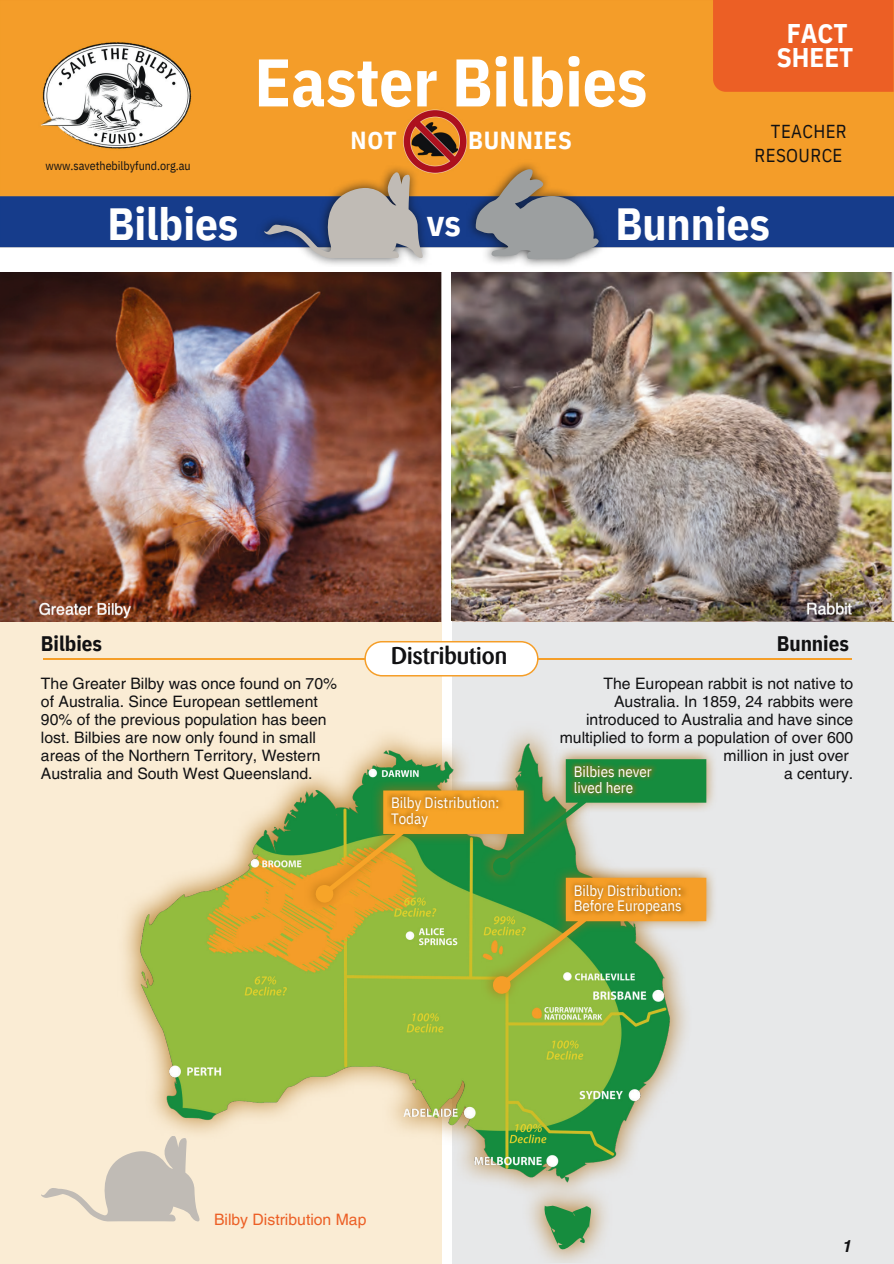
<style>
.page{position:relative;width:894px;height:1264px;background:#fff}
.page>*{position:absolute;margin:0;border:0;box-sizing:border-box;transform-origin:0 0}
.t1{font:700 67.2px "IBM Plex Sans Cond";color:#fff}
.t2{font:700 45px "IBM Plex Sans Cond";color:#fff}
.t3{font:700 36px "IBM Plex Sans Cond";color:#fff}
.t4{font:700 27px/23.7px "IBM Plex Sans Cond";color:#fff;text-align:center}
.t5{font:700 24.6px "IBM Plex Sans Cond";letter-spacing:.025em;color:#fff}
.t6{font:500 24px "Barmeno";color:#111113}
.t7{font:700 21px "IBM Plex Sans Cond";color:#111113}
.t8{font:18.75px/23.7px "IBM Plex Sans Cond";letter-spacing:.02em;color:#111113;text-align:right}
.t9{font:italic 700 16.5px "Helvetica LT Pro";color:#111113}
.t10{font:15.75px/18px "Helvetica LT Pro";color:#111113}
.t11{font:15.75px "Helvetica LT Pro";color:#ec5f25}
.t12{font:15px/15.8px "IBM Plex Sans Cond";color:#fff}
.t13{font:12px "IBM Plex Sans Cond";color:#111113}
</style>
<div class="page">
<div style="left:0;top:285px;width:441px;height:978px;background:#faecd4"></div>
<div style="left:452px;top:285px;width:441px;height:978px;background:#e7e8e9"></div>
<img style="left:0;top:272px;width:441px;height:349px">
<img style="left:0;top:0;width:893px;height:248px">
<img style="left:255px;top:162px;width:177px;height:103px">
<svg style="left:264px;top:172px;width:158px;height:86px;background:#9f9389"></svg>
<img style="left:466px;top:159px;width:140px;height:107px">
<svg style="left:475px;top:169px;width:123px;height:90px;background:#a19280"></svg>
<hr style="left:43px;top:658px;width:808px;height:1px;background:#f59e28">
<svg style="left:364px;top:641px;width:174px;height:35px;background:#fdf6ec"></svg>
<div style="left:712px;top:0;width:181px;height:92px;background:#ec5f25"></div>
<svg style="left:544px;top:1205px;width:47px;height:44px;background:#579d61"></svg>
<img style="left:129px;top:736px;width:548px;height:453px">
<img style="left:482px;top:885px;width:232px;height:119px">
<img style="left:482px;top:746px;width:232px;height:139px">
<img style="left:304px;top:777px;width:11px;height:135px">
<svg style="left:315px;top:759px;width:391px;height:234px;background:#91ad5b"></svg>
<img style="left:387px;top:790px;width:118px;height:42px">
<svg style="left:41px;top:1135px;width:158px;height:86px"></svg>
<img style="left:452px;top:273px;width:441px;height:347px">
<p class="t13" style="left:45px;top:157px;width:147px">www.savethebilbyfund.org.au</p>
<h1 class="t1" style="left:254px;top:29px;width:394px">Easter Bilbies</h1>
<h3 class="t5" style="left:350px;top:120px;width:48px">NOT</h3>
<h3 class="t5" style="left:468px;top:120px;width:105px">BUNNIES</h3>
<h3 class="t4" style="left:776px;top:19px;width:78px">FACT<br>SHEET</h3>
<p class="t8" style="left:754px;top:118px;width:94px">TEACHER<br>RESOURCE</p>
<h2 class="t2" style="left:107px;top:188px;width:132px">Bilbies</h2>
<h2 class="t2" style="left:615px;top:188px;width:156px">Bunnies</h2>
<h3 class="t3" style="left:427px;top:194px;width:35px">vs</h3>
<h3 class="t7" style="left:41px;top:627px;width:62px">Bilbies</h3>
<p class="t10" style="left:41px;top:674px;width:297px">The Greater Bilby was once found on 70% of Australia. Since European settlement 90% of the previous population has been lost. Bilbies are now only found in small areas of the Northern Territory, Western Australia and South West Queensland.</p>
<h3 class="t6" style="left:391px;top:641px;width:117px">Distribution</h3>
<p class="t12" style="left:391px;top:794px;width:110px">Bilby Distribution:<br>Today</p>
<h3 class="t7" style="left:776px;top:627px;width:74px">Bunnies</h3>
<p class="t10" style="left:559px;top:674px;width:295px;text-align:right">The European rabbit is not native to<br>Australia. In 1859, 24 rabbits were introduced to Australia and have since multiplied to form a population of over 600 million in just over<br>a century.</p>
<p class="t12" style="left:573px;top:762px;width:80px">Bilbies never lived here</p>
<p class="t12" style="left:573px;top:881px;width:110px">Bilby Distribution:<br>Before Europeans</p>
<p class="t11" style="left:214px;top:1210px;width:154px">Bilby Distribution Map</p>
<p class="t9" style="left:841px;top:1235px;width:11px">1</p>
</div>
